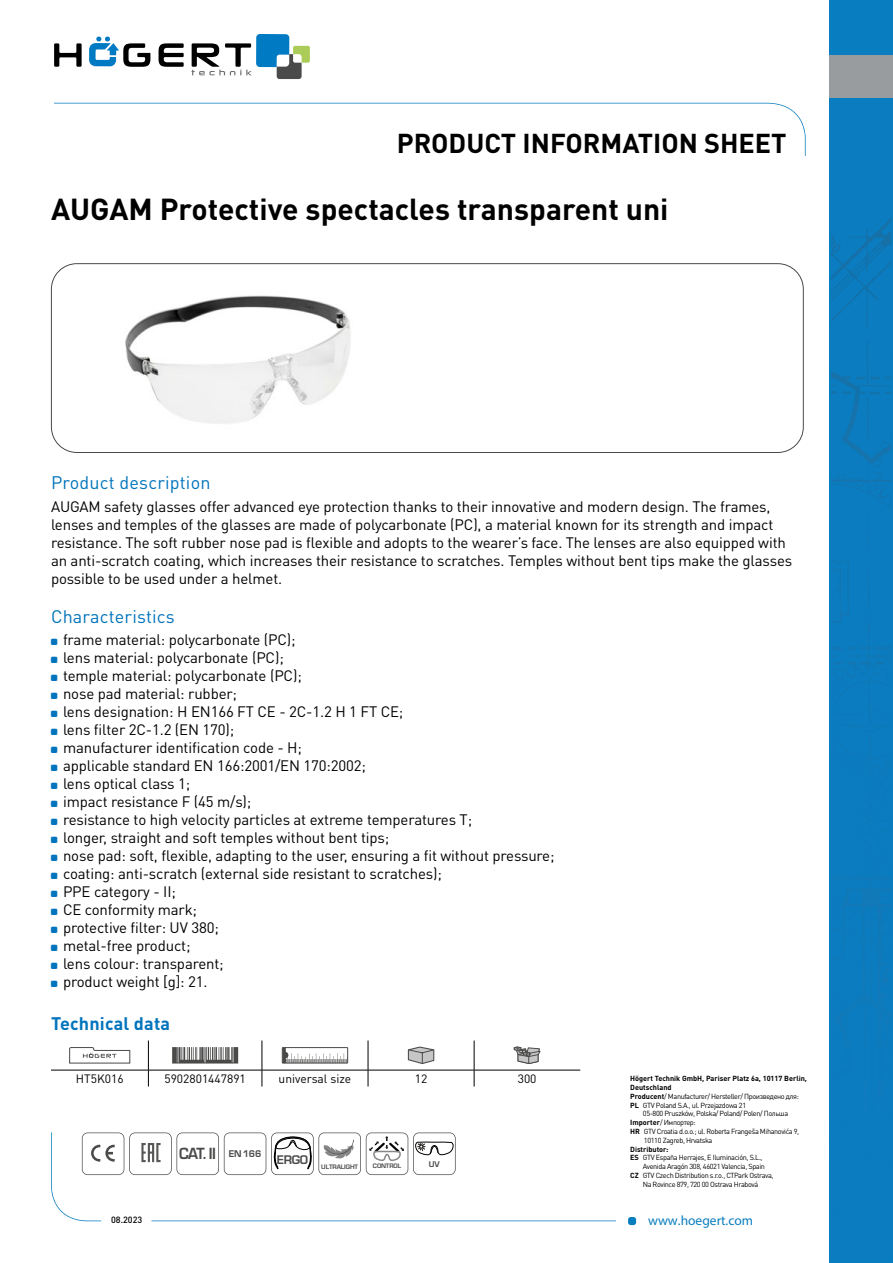
<style>
.page{position:relative;width:893px;height:1263px;background:#fff}
.page>*{position:absolute;margin:0;border:0;box-sizing:border-box;transform-origin:0 0}
.t1{font:700 30px "DIN Pro";color:#000}
.t2{font:700 27px "DIN Pro";color:#000}
.t3{font:18px "DIN Pro";letter-spacing:.01em;color:#0074bc}
.t4{font:700 18px "DIN Pro";letter-spacing:.01em;color:#0074bc}
.t5{font:15px/18px "DIN Pro";letter-spacing:-.01em;color:#000}
.t6{font:700 15px "Euromode";color:#4a4a49;scale:.93 1}
.t7{font:13.5px "Myriad Pro";color:#087dbf}
.t8{font:12px "DIN Pro";color:#000}
.t9{font:700 11.55px "Euromode";color:#4a4a49}
.t10{font:500 9px "DIN Pro";color:#000}
.t11{font:700 7.65px "Euromode";color:#4a4a49}
.t12{font:7.35px "DIN Pro";letter-spacing:-.05em;color:#000}
.t13{font:700 7.35px "DIN Pro";color:#000}
.t14{font:700 6px "Euromode";letter-spacing:-.015em;color:#4a4a49}
.s1{font-size:9px}
.s2{font-weight:700}
</style>
<div class="page">
<svg style="left:54px;top:43px;width:28px;height:24px"></svg>
<svg style="left:159px;top:43px;width:25px;height:24px"></svg>
<svg style="left:89px;top:37px;width:61px;height:30px"></svg>
<svg style="left:191px;top:34px;width:119px;height:45px"></svg>
<svg style="left:54px;top:103px;width:752px;height:53px"></svg>
<div style="left:628px;top:1217px;width:8px;height:8px;background:#087dbf;border-radius:3px"></div>
<svg style="left:51px;top:1132px;width:565px;height:89px"></svg>
<div style="left:830px;top:0;width:63px;height:1263px;background:#087dbf"></div>
<img style="left:831px;top:273px;width:50px;height:56px">
<img style="left:867px;top:222px;width:24px;height:44px">
<img style="left:831px;top:222px;width:56px;height:42px">
<svg style="left:831px;top:341px;width:60px;height:565px"></svg>
<img style="left:863px;top:906px;width:28px;height:76px">
<img style="left:831px;top:877px;width:60px;height:2px">
<img style="left:848px;top:647px;width:43px;height:3px">
<div style="left:830px;top:56px;width:63px;height:42px;background:#999c9e"></div>
<div style="left:51px;top:263px;width:753px;height:190px;border:1px solid #4a4a49;border-radius:26px"></div>
<svg style="left:82px;top:1132px;width:374px;height:43px"></svg>
<hr style="left:148px;top:1040px;width:1px;height:30px;background:#000">
<hr style="left:262px;top:1040px;width:1px;height:30px;background:#000">
<hr style="left:368px;top:1040px;width:1px;height:30px;background:#000">
<hr style="left:474px;top:1040px;width:1px;height:30px;background:#000">
<svg style="left:148px;top:1071px;width:1px;height:15px"></svg>
<svg style="left:262px;top:1071px;width:1px;height:15px"></svg>
<svg style="left:368px;top:1071px;width:1px;height:15px"></svg>
<svg style="left:474px;top:1071px;width:1px;height:15px"></svg>
<hr style="left:51px;top:1070px;width:97px;height:1px;background:#000">
<hr style="left:148px;top:1070px;width:114px;height:1px;background:#000">
<hr style="left:262px;top:1070px;width:106px;height:1px;background:#000">
<hr style="left:368px;top:1070px;width:106px;height:1px;background:#000">
<hr style="left:474px;top:1070px;width:106px;height:1px;background:#000">
<svg style="left:69px;top:1047px;width:61px;height:16px"></svg>
<svg style="left:172px;top:1047px;width:66px;height:16px"></svg>
<svg style="left:284px;top:1049px;width:62px;height:12px"></svg>
<div style="left:282px;top:1047px;width:66px;height:16px;border:1px solid #4a4a49"></div>
<svg style="left:408px;top:1046px;width:26px;height:18px"></svg>
<svg style="left:514px;top:1047px;width:26px;height:17px"></svg>
<img style="left:125px;top:295px;width:226px;height:129px">
<h2 class="t2" style="left:397px;top:121px;width:391px">PRODUCT INFORMATION SHEET</h2>
<h1 class="t1" style="left:51px;top:184px;width:619px">AUGAM Protective spectacles transparent uni</h1>
<p class="t3" style="left:51px;top:471px;width:161px">Product description</p>
<p class="t5" style="left:51px;top:497px;width:743px">AUGAM safety glasses offer advanced eye protection thanks to their innovative and modern design. The frames, lenses and temples of the glasses are made of polycarbonate (PC), a material known for its strength and impact resistance. The soft rubber nose pad is flexible and adopts to the wearer’s face. The lenses are also equipped with an anti-scratch coating, which increases their resistance to scratches. Temples without bent tips make the glasses possible to be used under a helmet.</p>
<p class="t3" style="left:51px;top:604px;width:125px">Characteristics</p>
<p class="t5" style="left:63px;top:630px;width:493px">frame material: polycarbonate (PC);<br>lens material: polycarbonate (PC);<br>temple material: polycarbonate (PC);<br>nose pad material: rubber;<br>lens designation: H EN166 FT CE - 2C-1.2 H 1 FT CE;<br>lens filter 2C-1.2 (EN 170);<br>manufacturer identification code - H;<br>applicable standard EN 166:2001/EN 170:2002;<br>lens optical class 1;<br>impact resistance F (45 m/s);<br>resistance to high velocity particles at extreme temperatures T;<br>longer, straight and soft temples without bent tips;<br>nose pad: soft, flexible, adapting to the user, ensuring a fit without pressure; coating: anti-scratch (external side resistant to scratches);<br>PPE category - II;<br>CE conformity mark;<br>protective filter: UV 380;<br>metal-free product;<br>lens colour: transparent;<br>product weight [g]: 21.</p>
<p class="t4" style="left:51px;top:1008px;width:121px">Technical data</p>
<p class="t8" style="left:76px;top:1070px;width:49px">HT5K016</p>
<p class="t8" style="left:164px;top:1070px;width:83px">5902801447891</p>
<p class="t8" style="left:279px;top:1070px;width:74px">universal size</p>
<p class="t8" style="left:415px;top:1070px;width:14px">12</p>
<p class="t8" style="left:518px;top:1070px;width:20px">300</p>
<p class="t6" style="left:179px;top:1144px;width:90px">CAT.II <span class="s1">EN166</span></p>
<p class="t9" style="left:277px;top:1152px;width:33px">ERGO</p>
<p class="t14" style="left:321px;top:1163px;width:38px">ULTRALIGHT</p>
<p class="t14" style="left:373px;top:1162px;width:30px">CONTROL</p>
<p class="t11" style="left:429px;top:1160px;width:12px">UV</p>
<p class="t13" style="left:630px;top:1072px;width:178px">Högert Technik GmbH, Pariser Platz 6a, 10117 Berlin,</p>
<p class="t13" style="left:630px;top:1081px;width:43px">Deutschland</p>
<p class="t12" style="left:630px;top:1091px;width:170px"><span class="s2">Producent</span>/ Manufacturer/ Hersteller/ Произведено для:</p>
<p class="t12" style="left:630px;top:1100px;width:117px"><span class="s2">PL</span> GTV Poland S.A., ul. Przejazdowa 21</p>
<p class="t12" style="left:643px;top:1109px;width:147px">05-800 Pruszków, Polska/ Poland/ Polen/ Польша</p>
<p class="t12" style="left:630px;top:1117px;width:67px"><span class="s2">Importer</span>/ Импортер:</p>
<p class="t12" style="left:630px;top:1126px;width:171px"><span class="s2">HR</span> GTV Croatia d.o.o.; ul. Roberta Frangeša Mihanovića 9,</p>
<p class="t12" style="left:644px;top:1135px;width:70px">10110 Zagreb, Hrvatska</p>
<p class="t13" style="left:630px;top:1143px;width:40px">Distributor:</p>
<p class="t12" style="left:630px;top:1153px;width:134px"><span class="s2">ES</span> GTV España Herrajes, E Iluminación, S.L.,</p>
<p class="t12" style="left:643px;top:1161px;width:124px">Avenida Aragón 308, 46021 Valencia, Spain</p>
<p class="t12" style="left:630px;top:1170px;width:145px"><span class="s2">CZ</span> GTV Czech Distribution s.r.o., CTPark Ostrava,</p>
<p class="t12" style="left:643px;top:1179px;width:117px">Na Rovince 879, 720 00 Ostrava Hrabová</p>
<p class="t10" style="left:111px;top:1213px;width:33px">08.2023</p>
<p class="t7" style="left:648px;top:1212px;width:107px">www.hoegert.com</p>
</div>
